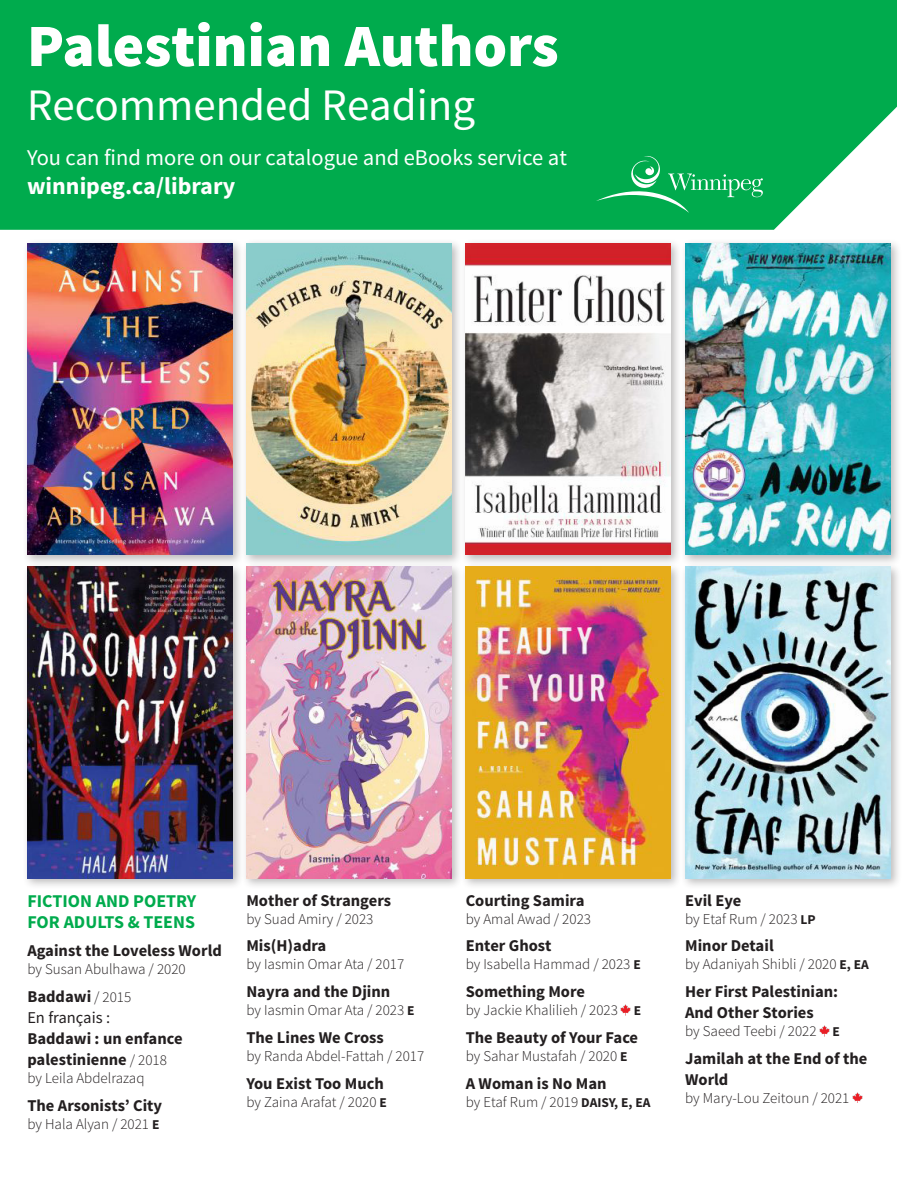
<style>
.page{position:relative;width:918px;height:1188px;background:#fff}
.page>*{position:absolute;margin:0;border:0;box-sizing:border-box;transform-origin:0 0}
.t1{font:900 60px "Source Sans Pro";color:#fff}
.t2{font:45px "Source Sans Pro";color:#fff}
.t3{font:700 24px "Source Sans Pro";color:#fff}
.t4{font:22.5px "Source Sans Pro";color:#fff}
.Heading{font:700 18px/21.6px "Source Sans Pro";color:#00ab4d}
.language{font:700 16.5px/21px "Source Sans Pro";color:#231f20}
.author{font:300 15px "Source Sans Pro";color:#231f20}
.s1{font-weight:300;font-size:15px}
.s2{font-weight:400}
.s3{font-weight:700;font-size:13.5px}
</style>
<div class="page">
<div style="left:0;top:48px;width:897px;height:182px;background:#00ab4d"></div>
<div style="left:0;top:0;width:897px;height:48px;background:#00ab4d"></div>
<svg style="left:596px;top:156px;width:167px;height:57px;background:#19b35e"></svg>
<svg style="left:621px;top:1005px;width:10px;height:10px"></svg>
<svg style="left:820px;top:1026px;width:9px;height:10px"></svg>
<svg style="left:852px;top:1092px;width:10px;height:11px"></svg>
<div style="left:22px;top:238px;width:222px;height:328px;background:#231f20;opacity:.3"></div>
<img style="left:27px;top:243px;width:206px;height:312px">
<div style="left:241px;top:238px;width:222px;height:328px;background:#231f20;opacity:.3"></div>
<img style="left:246px;top:243px;width:206px;height:312px">
<div style="left:460px;top:238px;width:222px;height:328px;background:#231f20;opacity:.3"></div>
<img style="left:465px;top:243px;width:206px;height:312px">
<div style="left:22px;top:562px;width:222px;height:328px;background:#231f20;opacity:.3"></div>
<img style="left:27px;top:567px;width:205px;height:312px">
<div style="left:241px;top:562px;width:222px;height:328px;background:#231f20;opacity:.3"></div>
<img style="left:246px;top:567px;width:206px;height:312px">
<div style="left:460px;top:562px;width:222px;height:328px;background:#231f20;opacity:.3"></div>
<img style="left:465px;top:567px;width:206px;height:312px">
<div style="left:681px;top:238px;width:221px;height:328px;background:#231f20;opacity:.3"></div>
<img style="left:686px;top:243px;width:205px;height:312px">
<div style="left:680px;top:562px;width:222px;height:328px;background:#231f20;opacity:.3"></div>
<img style="left:685px;top:567px;width:206px;height:312px">
<p class="t1" style="left:27px;top:7px;width:533px">Palestinian Authors</p>
<p class="t2" style="left:27px;top:77px;width:450px">Recommended Reading</p>
<p class="t4" style="left:27px;top:143px;width:542px">You can find more on our catalogue and eBooks service at</p>
<p class="t3" style="left:27px;top:170px;width:210px">winnipeg.ca/library</p>
<p class="Heading" style="left:27px;top:891px;width:170px">FICTION AND POETRY<br>FOR ADULTS &amp; TEENS</p>
<p class="language" style="left:27px;top:941px;width:196px">Against the Loveless World</p>
<p class="author" style="left:27px;top:960px;width:160px">by Susan Abulhawa / 2020</p>
<p class="language" style="left:27px;top:986px;width:105px">Baddawi <span class="s1">/ 2015</span></p>
<p class="language" style="left:27px;top:1007px;width:157px"><span class="s2">En français :<br></span>Baddawi : un enfance palestinienne <span class="s1">/ 2018</span></p>
<p class="author" style="left:27px;top:1069px;width:119px">by Leila Abdelrazaq</p>
<p class="language" style="left:27px;top:1095px;width:136px">The Arsonists’ City</p>
<p class="author" style="left:27px;top:1114px;width:134px">by Hala Alyan / 2021 <span class="s3">E</span></p>
<p class="language" style="left:246px;top:890px;width:146px">Mother of Strangers</p>
<p class="author" style="left:246px;top:909px;width:129px">by Suad Amiry / 2023</p>
<p class="language" style="left:246px;top:936px;width:82px">Mis(H)adra</p>
<p class="author" style="left:246px;top:955px;width:159px">by Iasmin Omar Ata / 2017</p>
<p class="language" style="left:246px;top:982px;width:146px">Nayra and the Djinn</p>
<p class="author" style="left:246px;top:1001px;width:170px">by Iasmin Omar Ata / 2023 <span class="s3">E</span></p>
<p class="language" style="left:246px;top:1027px;width:139px">The Lines We Cross</p>
<p class="author" style="left:246px;top:1047px;width:179px">by Randa Abdel-Fattah / 2017</p>
<p class="language" style="left:246px;top:1073px;width:139px">You Exist Too Much</p>
<p class="author" style="left:246px;top:1092px;width:142px">by Zaina Arafat / 2020 <span class="s3">E</span></p>
<p class="language" style="left:466px;top:890px;width:120px">Courting Samira</p>
<p class="author" style="left:466px;top:909px;width:127px">by Amal Awad / 2023</p>
<p class="language" style="left:466px;top:936px;width:87px">Enter Ghost</p>
<p class="author" style="left:466px;top:955px;width:177px">by Isabella Hammad / 2023 <span class="s3">E</span></p>
<p class="language" style="left:466px;top:982px;width:121px">Something More</p>
<p class="author" style="left:466px;top:1001px;width:177px">by Jackie Khalilieh / 2023 <span class="s3">E</span></p>
<p class="language" style="left:466px;top:1027px;width:174px">The Beauty of Your Face</p>
<p class="author" style="left:466px;top:1047px;width:163px">by Sahar Mustafah / 2020 <span class="s3">E</span></p>
<p class="language" style="left:466px;top:1073px;width:142px">A Woman is No Man</p>
<p class="author" style="left:466px;top:1092px;width:186px">by Etaf Rum / 2019 <span class="s3">DAISY, E, EA</span></p>
<p class="language" style="left:685px;top:890px;width:58px">Evil Eye</p>
<p class="author" style="left:685px;top:909px;width:132px">by Etaf Rum / 2023 <span class="s3">LP</span></p>
<p class="language" style="left:685px;top:936px;width:90px">Minor Detail</p>
<p class="author" style="left:685px;top:955px;width:185px">by Adaniyah Shibli / 2020 <span class="s3">E, EA</span></p>
<p class="language" style="left:685px;top:982px;width:155px">Her First Palestinian:<br>And Other Stories</p>
<p class="author" style="left:685px;top:1022px;width:156px">by Saeed Teebi / 2022 <span class="s3">E</span></p>
<p class="language" style="left:685px;top:1048px;width:184px">Jamilah at the End of the<br>World</p>
<p class="author" style="left:685px;top:1089px;width:166px">by Mary-Lou Zeitoun / 2021</p>
</div>
